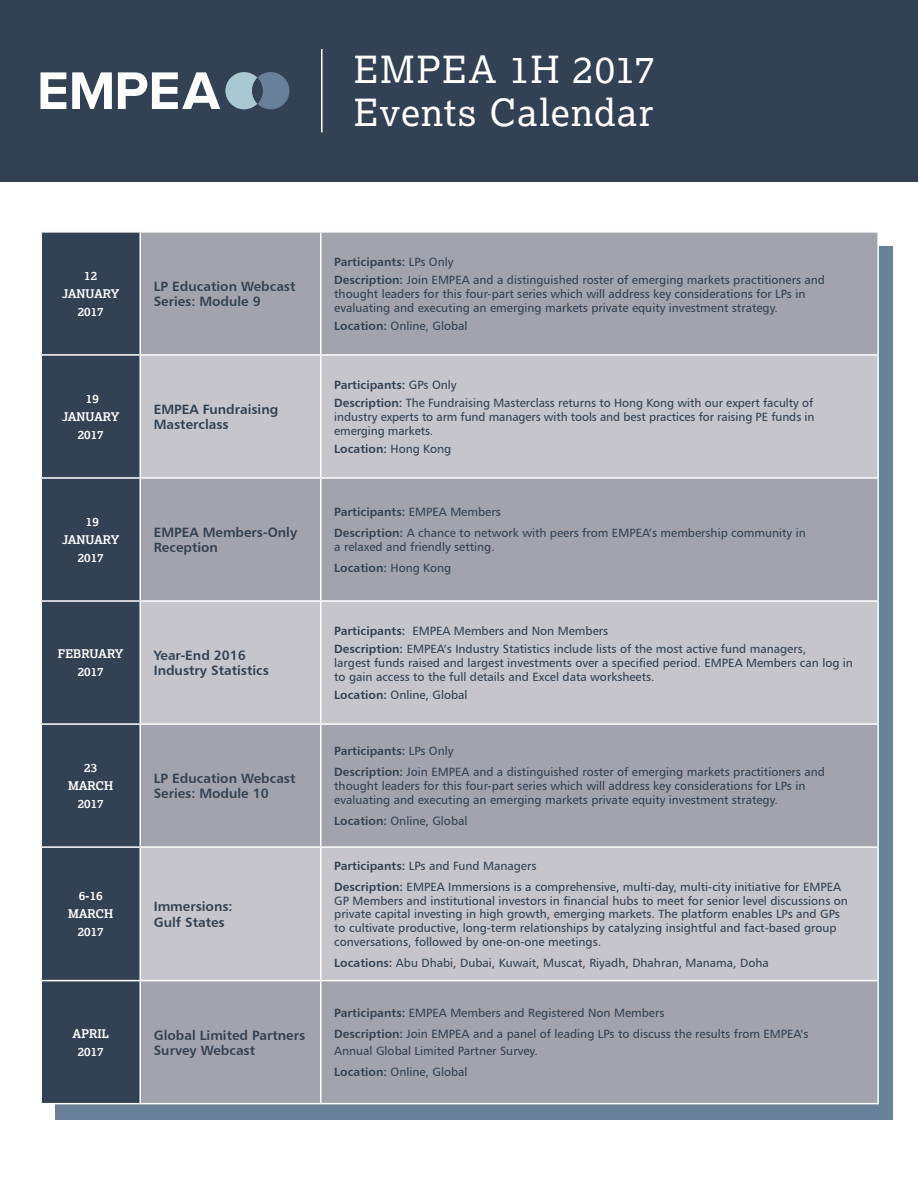
<style>
.page{position:relative;width:918px;height:1188px;background:#fff}
.page>*{position:absolute;margin:0;border:0;box-sizing:border-box;transform-origin:0 0}
.t1{font:37.5px/43.2px "Lexia";letter-spacing:.04em;color:#fff}
.Event_Title{font:13.5px/15.6px "Humanist 777 BT Bold B";color:#324153}
.t2{font:12px/13.8px "Humanist 777 BT Roman B";color:#324153}
.t3{font:12px "Humanist 777 BT Bold B";color:#324153}
.t4{font:700 12px/18px "Lexia";color:#fff;text-align:center}
.s1{font-family:"Humanist 777 BT Roman B"}
.s2{font-family:"Humanist 777 BT Bold B"}
</style>
<div class="page">
<div style="left:56px;top:246px;width:837px;height:873px;background:#688199"></div>
<div style="left:42px;top:233px;width:97px;height:870px;background:#324153"></div>
<div style="left:141px;top:233px;width:736px;height:870px;background:#a3a3ad"></div>
<svg style="left:141px;top:356px;width:736px;height:624px;background:#b8b7bf"></svg>
<hr style="left:140px;top:980px;width:181px;height:1px;background:#fff">
<hr style="left:321px;top:980px;width:558px;height:1px;background:#fff">
<hr style="left:140px;top:1103px;width:181px;height:1px;background:#fff">
<hr style="left:321px;top:1103px;width:558px;height:1px;background:#fff">
<hr style="left:139px;top:233px;width:2px;height:121px;background:#fff">
<hr style="left:320px;top:233px;width:2px;height:121px;background:#fff">
<hr style="left:877px;top:233px;width:2px;height:121px;background:#fff">
<hr style="left:40px;top:354px;width:100px;height:2px;background:#fff">
<hr style="left:140px;top:354px;width:181px;height:2px;background:#fff">
<hr style="left:139px;top:356px;width:2px;height:121px;background:#fff">
<hr style="left:321px;top:354px;width:558px;height:2px;background:#fff">
<hr style="left:320px;top:356px;width:2px;height:121px;background:#fff">
<hr style="left:877px;top:356px;width:2px;height:121px;background:#fff">
<hr style="left:40px;top:477px;width:100px;height:2px;background:#fff">
<hr style="left:140px;top:477px;width:181px;height:2px;background:#fff">
<hr style="left:139px;top:479px;width:2px;height:121px;background:#fff">
<hr style="left:321px;top:477px;width:558px;height:2px;background:#fff">
<hr style="left:320px;top:479px;width:2px;height:121px;background:#fff">
<hr style="left:877px;top:479px;width:2px;height:121px;background:#fff">
<hr style="left:40px;top:600px;width:100px;height:2px;background:#fff">
<hr style="left:140px;top:600px;width:181px;height:2px;background:#fff">
<hr style="left:139px;top:602px;width:2px;height:121px;background:#fff">
<hr style="left:321px;top:600px;width:558px;height:2px;background:#fff">
<hr style="left:320px;top:602px;width:2px;height:121px;background:#fff">
<hr style="left:877px;top:602px;width:2px;height:121px;background:#fff">
<hr style="left:40px;top:723px;width:100px;height:2px;background:#fff">
<hr style="left:140px;top:723px;width:181px;height:2px;background:#fff">
<hr style="left:139px;top:725px;width:2px;height:121px;background:#fff">
<hr style="left:321px;top:723px;width:558px;height:2px;background:#fff">
<hr style="left:320px;top:725px;width:2px;height:121px;background:#fff">
<hr style="left:877px;top:725px;width:2px;height:121px;background:#fff">
<hr style="left:40px;top:846px;width:100px;height:2px;background:#fff">
<hr style="left:140px;top:846px;width:181px;height:2px;background:#fff">
<hr style="left:139px;top:848px;width:2px;height:132px;background:#fff">
<hr style="left:321px;top:846px;width:558px;height:2px;background:#fff">
<hr style="left:320px;top:848px;width:2px;height:132px;background:#fff">
<hr style="left:877px;top:848px;width:2px;height:132px;background:#fff">
<hr style="left:139px;top:981px;width:2px;height:122px;background:#fff">
<hr style="left:320px;top:981px;width:2px;height:122px;background:#fff">
<hr style="left:877px;top:981px;width:2px;height:122px;background:#fff">
<hr style="left:40px;top:980px;width:100px;height:1px;background:#fff">
<hr style="left:40px;top:1103px;width:100px;height:1px;background:#fff">
<div style="left:0;top:0;width:918px;height:181px;background:#324153"></div>
<hr style="left:321px;top:49px;width:2px;height:83px;background:#fff">
<svg style="left:41px;top:72px;width:248px;height:37px"></svg>
<p class="t1" style="left:354px;top:47px;width:302px">EMPEA 1H 2017<br>Events Calendar</p>
<p class="t4" style="left:62px;top:266px;width:59px">12<br>JANUARY<br>2017</p>
<p class="Event_Title" style="left:154px;top:278px;width:143px">LP Education Webcast<br>Series: Module 9</p>
<p class="t4" style="left:62px;top:389px;width:59px">19<br>JANUARY<br>2017</p>
<p class="Event_Title" style="left:154px;top:401px;width:126px">EMPEA Fundraising<br>Masterclass</p>
<p class="t4" style="left:62px;top:512px;width:59px">19<br>JANUARY<br>2017</p>
<p class="Event_Title" style="left:154px;top:524px;width:145px">EMPEA Members-Only<br>Reception</p>
<p class="t4" style="left:58px;top:644px;width:67px">FEBRUARY<br>2017</p>
<p class="Event_Title" style="left:154px;top:647px;width:117px">Year-End 2016<br>Industry Statistics</p>
<p class="t4" style="left:68px;top:758px;width:47px">23<br>MARCH<br>2017</p>
<p class="Event_Title" style="left:154px;top:770px;width:143px">LP Education Webcast<br>Series: Module 10</p>
<p class="t4" style="left:68px;top:887px;width:47px">6-16<br>MARCH<br>2017</p>
<p class="Event_Title" style="left:154px;top:898px;width:80px">Immersions:<br>Gulf States</p>
<p class="t4" style="left:73px;top:1024px;width:38px">APRIL<br>2017</p>
<p class="Event_Title" style="left:154px;top:1027px;width:153px">Global Limited Partners<br>Survey Webcast</p>
<p class="t3" style="left:334px;top:254px;width:121px">Participants: <span class="s1">LPs Only</span></p>
<p class="t2" style="left:334px;top:273px;width:492px"><span class="s2">Description:</span> Join EMPEA and a distinguished roster of emerging markets practitioners and thought leaders for this four-part series which will address key considerations for LPs in evaluating and executing an emerging markets private equity investment strategy.</p>
<p class="t2" style="left:334px;top:319px;width:135px"><span class="s2">Location:</span> Online, Global</p>
<p class="t3" style="left:334px;top:377px;width:124px">Participants: <span class="s1">GPs Only</span></p>
<p class="t2" style="left:334px;top:396px;width:482px;text-align:justify"><span class="s2">Description:</span> The Fundraising Masterclass returns to Hong Kong with our expert faculty of industry experts to arm fund managers with tools and best practices for raising PE funds in emerging markets.</p>
<p class="t3" style="left:334px;top:441px;width:119px">Location: <span class="s1">Hong Kong</span></p>
<p class="t3" style="left:334px;top:504px;width:168px">Participants: <span class="s1">EMPEA Members</span></p>
<p class="t2" style="left:334px;top:526px;width:473px"><span class="s2">Description:</span> A chance to network with peers from EMPEA’s membership community in a relaxed and friendly setting.</p>
<p class="t3" style="left:334px;top:560px;width:119px">Location: <span class="s1">Hong Kong</span></p>
<p class="t2" style="left:334px;top:624px;width:275px"><span class="s2">Participants:</span> EMPEA Members and Non Members</p>
<p class="t2" style="left:334px;top:642px;width:520px"><span class="s2">Description:</span> EMPEA’s Industry Statistics include lists of the most active fund managers,<br>largest funds raised and largest investments over a specified period. EMPEA Members can log in to gain access to the full details and Excel data worksheets.</p>
<p class="t2" style="left:334px;top:688px;width:135px"><span class="s2">Location:</span> Online, Global</p>
<p class="t3" style="left:334px;top:744px;width:121px">Participants: <span class="s1">LPs Only</span></p>
<p class="t2" style="left:334px;top:765px;width:492px"><span class="s2">Description:</span> Join EMPEA and a distinguished roster of emerging markets practitioners and thought leaders for this four-part series which will address key considerations for LPs in evaluating and executing an emerging markets private equity investment strategy.</p>
<p class="t2" style="left:334px;top:814px;width:135px"><span class="s2">Location:</span> Online, Global</p>
<p class="t2" style="left:334px;top:858px;width:204px"><span class="s2">Participants:</span> LPs and Fund Managers</p>
<p class="t2" style="left:334px;top:880px;width:515px"><span class="s2">Description:</span> EMPEA Immersions is a comprehensive, multi-day, multi-city initiative for EMPEA GP Members and institutional investors in financial hubs to meet for senior level discussions on private capital investing in high growth, emerging markets. The platform enables LPs and GPs to cultivate productive, long-term relationships by catalyzing insightful and fact-based group conversations, followed by one-on-one meetings.</p>
<p class="t2" style="left:334px;top:956px;width:436px"><span class="s2">Locations:</span> Abu Dhabi, Dubai, Kuwait, Muscat, Riyadh, Dhahran, Manama, Doha</p>
<p class="t2" style="left:334px;top:1006px;width:332px"><span class="s2">Participants:</span> EMPEA Members and Registered Non Members</p>
<p class="t2" style="left:334px;top:1026px;width:476px;line-height:16.5px"><span class="s2">Description:</span> Join EMPEA and a panel of leading LPs to discuss the results from EMPEA’s<br>Annual Global Limited Partner Survey.</p>
<p class="t2" style="left:334px;top:1065px;width:135px"><span class="s2">Location:</span> Online, Global</p>
</div>
